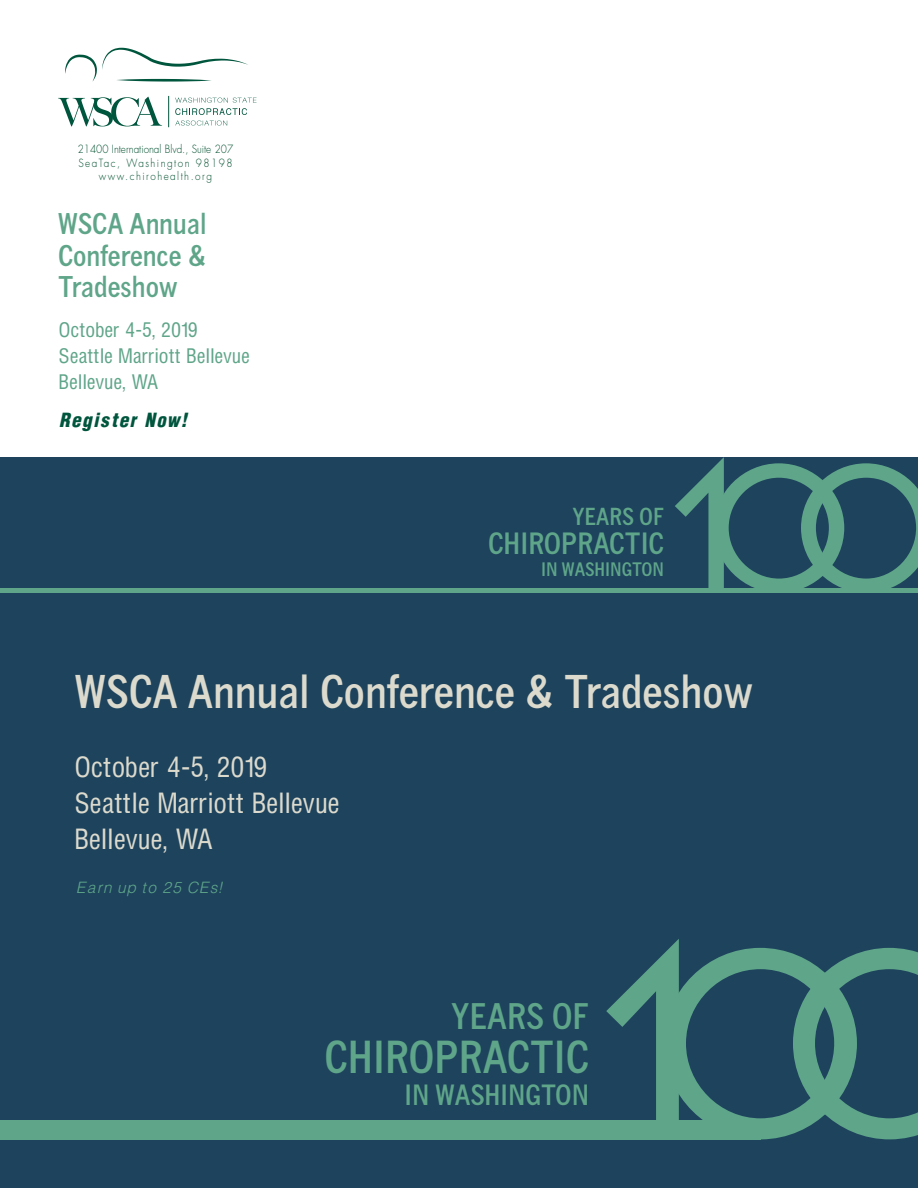
<style>
.page{position:relative;width:918px;height:1188px;background:#fff}
.page>*{position:absolute;margin:0;border:0;box-sizing:border-box;transform-origin:0 0}
.t1{font:700 condensed 45px "News Gothic";color:#dcdacd}
.t2{font:700 condensed 43.95px "News Gothic";color:#5fa589}
.t3{font:700 condensed 35.25px "News Gothic";color:#5fa589}
.t4{font:700 condensed 29.25px "News Gothic";color:#5fa589}
.t5{font:700 condensed 28.5px/31.5px "News Gothic";color:#5fa589;text-align:justify}
.t6{font:700 condensed 27.9px "News Gothic";color:#5fa589}
.t7{font:25.5px/36px "Hallmarke Cond";color:#dcdacd}
.t8{font:700 condensed 23.4px "News Gothic";color:#5fa589}
.t9{font:700 condensed 18.6px "News Gothic";color:#5fa589}
.t10{font:18.3px/26px "Hallmarke Cond";color:#5fa589}
.t11{font:italic 900 18px "Hallmarke Cond";letter-spacing:.05em;color:#00553d}
.t12{font:italic 300 14.55px "Hallmarke";letter-spacing:.1em;color:#5fa589}
.t13{font:300 10.95px/13.5px "Futura";letter-spacing:.15em;color:#00502f;text-align:center;scale:.9 1}
</style>
<div class="page">
<div style="left:0;top:542px;width:918px;height:646px;background:#1d435d"></div>
<svg style="left:606px;top:939px;width:312px;height:201px"></svg>
<div style="left:0;top:1120px;width:760px;height:19px;background:#5fa589"></div>
<hr style="left:168px;top:96px;width:1px;height:31px;background:#00553d">
<svg style="left:58px;top:97px;width:104px;height:29px"></svg>
<svg style="left:175px;top:98px;width:82px;height:17px"></svg>
<svg style="left:175px;top:121px;width:52px;height:5px"></svg>
<svg style="left:65px;top:48px;width:183px;height:34px"></svg>
<div style="left:0;top:457px;width:918px;height:134px;background:#1d435d"></div>
<svg style="left:675px;top:457px;width:243px;height:131px"></svg>
<div style="left:0;top:588px;width:918px;height:5px;background:#5fa589"></div>
<p class="t13" style="left:78px;top:143px;width:174px">21400 International Blvd., Suite 207<br>SeaTac, Washington 98198 www.chirohealth.org</p>
<h3 class="t5" style="left:58px;top:208px;width:151px">WSCA Annual Conference &amp; Tradeshow</h3>
<h3 class="t10" style="left:59px;top:317px;width:192px">October 4-5, 2019<br>Seattle Marriott Bellevue<br>Bellevue, WA</h3>
<h3 class="t11" style="left:59px;top:407px;width:129px">Register Now!</h3>
<h3 class="t8" style="left:572px;top:502px;width:93px">Years of</h3>
<h3 class="t4" style="left:488px;top:526px;width:175px">Chiropractic</h3>
<h3 class="t9" style="left:541px;top:557px;width:124px">in Washington</h3>
<h1 class="t1" style="left:75px;top:664px;width:679px">WSCA Annual Conference &amp; Tradeshow</h1>
<h3 class="t7" style="left:75px;top:749px;width:266px">October 4-5, 2019<br>Seattle Marriott Bellevue<br>Bellevue, WA</h3>
<h3 class="t12" style="left:76px;top:877px;width:147px">Earn up to 25 CEs!</h3>
<h3 class="t3" style="left:451px;top:995px;width:139px">Years of</h3>
<h2 class="t2" style="left:325px;top:1030px;width:261px">Chiropractic</h2>
<h3 class="t6" style="left:405px;top:1078px;width:186px">in Washington</h3>
</div>
